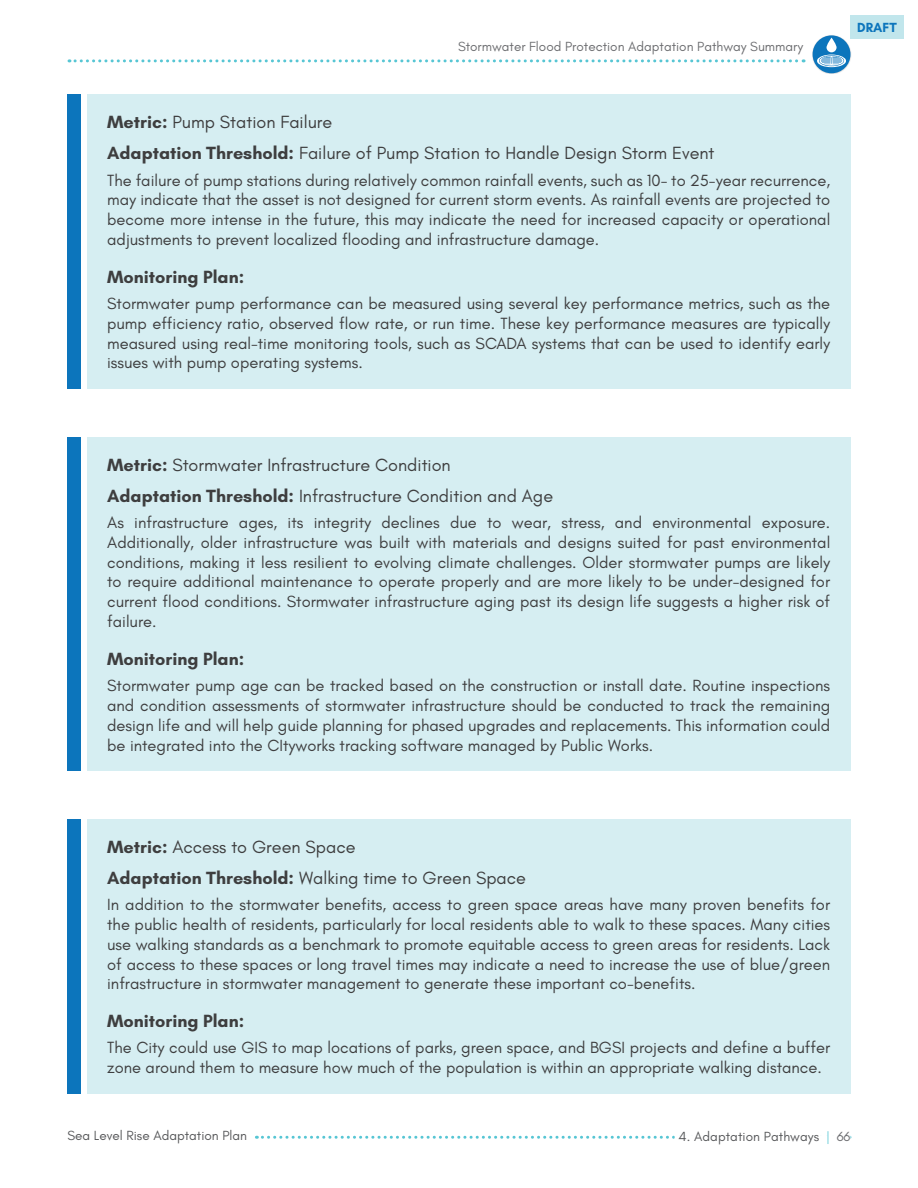
<style>
.page{position:relative;width:918px;height:1188px;background:#fff}
.page>*{position:absolute;margin:0;border:0;box-sizing:border-box;transform-origin:0 0}
.Matrix_heading{font:18px "Glacial Indifference";color:#3e3e3f}
.Matrix_heading-2{font:700 18px "Glacial Indifference";color:#3e3e3f}
.Body{font:16.5px/19.8px "Glacial Indifference";color:#3e3e3f;text-align:justify}
.t1{font:13.5px "Glacial Indifference";color:#57585a}
.t2{font:13.5px "Glacial Indifference";color:#6c6d70}
.t3{font:700 13.5px "Glacial Indifference";color:#0c75bc}
.s1{font-weight:700}
.s2{color:#57c6d4}
.s3{color:#6c6d70}
</style>
<div class="page">
<svg style="left:69px;top:59px;width:735px;height:3px"></svg>
<svg style="left:256px;top:1136px;width:419px;height:3px"></svg>
<div style="left:850px;top:15px;width:54px;height:23px;background:#c1e6ec"></div>
<div style="left:87px;top:94px;width:763px;height:295px;background:#d6eef2"></div>
<div style="left:68px;top:94px;width:13px;height:295px;background:#0c75bc"></div>
<div style="left:68px;top:437px;width:13px;height:334px;background:#0c75bc"></div>
<div style="left:87px;top:437px;width:763px;height:334px;background:#d6eef2"></div>
<div style="left:87px;top:819px;width:763px;height:275px;background:#d6eef2"></div>
<div style="left:68px;top:819px;width:13px;height:275px;background:#0c75bc"></div>
<div style="left:812px;top:35px;width:39px;height:39px;background:#231f20;opacity:.2"></div>
<div style="left:813px;top:35px;width:37px;height:38px;background:#0c75bc;border-radius:50%"></div>
<svg style="left:817px;top:38px;width:29px;height:29px"></svg>
<p class="t2" style="left:458px;top:39px;width:347px">Stormwater Flood Protection Adaptation Pathway Summary</p>
<p class="Matrix_heading" style="left:107px;top:112px;width:227px"><span class="s1">Metric:</span> Pump Station Failure</p>
<p class="Matrix_heading" style="left:107px;top:143px;width:609px"><span class="s1">Adaptation Threshold:</span> Failure of Pump Station to Handle Design Storm Event</p>
<p class="Body" style="left:107px;top:170px;width:725px">The failure of pump stations during relatively common rainfall events, such as 10- to 25-year recurrence, may indicate that the asset is not designed for current storm events. As rainfall events are projected to become more intense in the future, this may indicate the need for increased capacity or operational adjustments to prevent localized flooding and infrastructure damage.</p>
<p class="Matrix_heading-2" style="left:107px;top:265px;width:138px">Monitoring Plan:</p>
<p class="Body" style="left:107px;top:294px;width:725px">Stormwater pump performance can be measured using several key performance metrics, such as the pump efficiency ratio, observed flow rate, or run time. These key performance measures are typically measured using real-time monitoring tools, such as SCADA systems that can be used to identify early issues with pump operating systems.</p>
<p class="t3" style="left:857px;top:19px;width:41px">DRAFT</p>
<p class="Matrix_heading" style="left:107px;top:455px;width:345px"><span class="s1">Metric:</span> Stormwater Infrastructure Condition</p>
<p class="Matrix_heading" style="left:107px;top:485px;width:447px"><span class="s1">Adaptation Threshold:</span> Infrastructure Condition and Age</p>
<p class="Body" style="left:107px;top:513px;width:725px">As infrastructure ages, its integrity declines due to wear, stress, and environmental exposure.<br>Additionally, older infrastructure was built with materials and designs suited for past environmental conditions, making it less resilient to evolving climate challenges. Older stormwater pumps are likely to require additional maintenance to operate properly and are more likely to be under-designed for current flood conditions. Stormwater infrastructure aging past its design life suggests a higher risk of failure.</p>
<p class="Matrix_heading-2" style="left:107px;top:647px;width:138px">Monitoring Plan:</p>
<p class="Body" style="left:107px;top:676px;width:725px">Stormwater pump age can be tracked based on the construction or install date. Routine inspections and condition assessments of stormwater infrastructure should be conducted to track the remaining design life and will help guide planning for phased upgrades and replacements. This information could be integrated into the CItyworks tracking software managed by Public Works.</p>
<p class="Matrix_heading" style="left:107px;top:837px;width:250px"><span class="s1">Metric:</span> Access to Green Space</p>
<p class="Matrix_heading" style="left:107px;top:868px;width:420px"><span class="s1">Adaptation Threshold:</span> Walking time to Green Space</p>
<p class="Body" style="left:107px;top:895px;width:725px">In addition to the stormwater benefits, access to green space areas have many proven benefits for the public health of residents, particularly for local residents able to walk to these spaces. Many cities use walking standards as a benchmark to promote equitable access to green areas for residents. Lack of access to these spaces or long travel times may indicate a need to increase the use of blue/green infrastructure in stormwater management to generate these important co-benefits.</p>
<p class="Matrix_heading-2" style="left:107px;top:1010px;width:138px">Monitoring Plan:</p>
<p class="Body" style="left:107px;top:1038px;width:724px">The City could use GIS to map locations of parks, green space, and BGSI projects and define a buffer zone around them to measure how much of the population is within an appropriate walking distance.</p>
<p class="t1" style="left:68px;top:1128px;width:181px">Sea Level Rise Adaptation Plan</p>
<p class="t1" style="left:678px;top:1129px;width:174px">4. Adaptation Pathways <span class="s2">|</span> <span class="s3">66</span></p>
</div>
